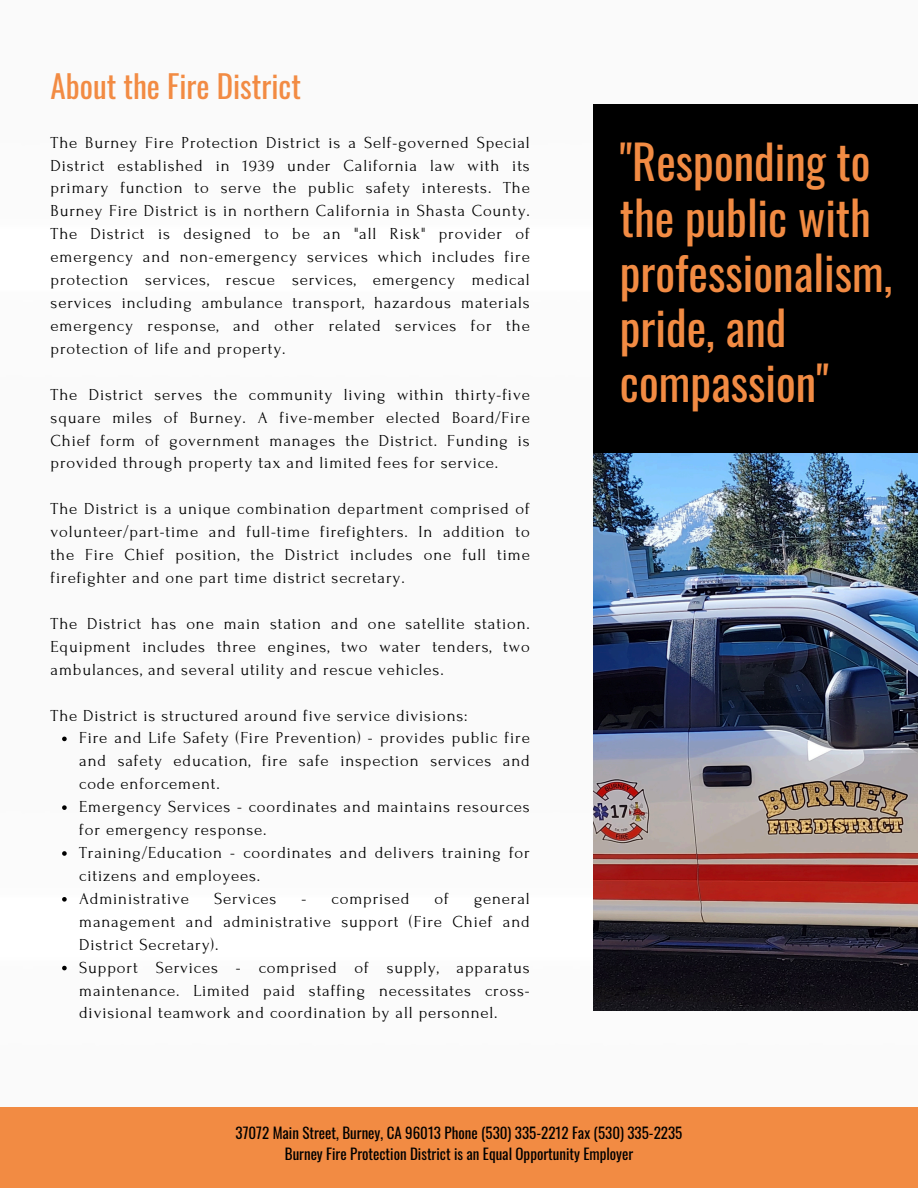
<style>
.page{position:relative;width:918px;height:1188px;background:#fff}
.page>*{position:absolute;margin:0;border:0;box-sizing:border-box;transform-origin:0 0}
.t1{font:46.5px/55.2px "Oswald";color:#f28b43}
.t2{font:31.2px "Oswald";color:#f28b43}
.t3{font:16.8px/23px "Forum";letter-spacing:.05em;color:#000;text-align:justify}
.t4{font:15px "Oswald";color:#000}
</style>
<div class="page">
<div style="left:594px;top:104px;width:324px;height:585px;background:#000"></div>
<img style="left:594px;top:454px;width:324px;height:557px">
<svg style="left:62px;top:737px;width:5px;height:4px"></svg>
<svg style="left:62px;top:805px;width:5px;height:5px"></svg>
<svg style="left:62px;top:851px;width:5px;height:5px"></svg>
<svg style="left:62px;top:897px;width:5px;height:5px"></svg>
<svg style="left:62px;top:966px;width:5px;height:4px"></svg>
<div style="left:0;top:1107px;width:918px;height:81px;background:#f28b43"></div>
<p class="t2" style="left:51px;top:62px;width:252px">About the Fire District</p>
<h2 class="t3" style="left:51px;top:131px;width:481px">The Burney Fire Protection District is a Self-governed Special District established in 1939 under California law with its primary function to serve the public safety interests. The Burney Fire District is in northern California in Shasta County.<br>The District is designed to be an "all Risk" provider of emergency and non-emergency services which includes fire protection services, rescue services, emergency medical services including ambulance transport, hazardous materials emergency response, and other related services for the protection of life and property.</h2>
<h1 class="t3" style="left:51px;top:383px;width:481px">The District serves the community living within thirty-five square miles of Burney. A five-member elected Board/Fire Chief form of government manages the District. Funding is provided through property tax and limited fees for service.</h1>
<h3 class="t3" style="left:51px;top:498px;width:481px">The District is a unique combination department comprised of volunteer/part-time and full-time firefighters. In addition to the Fire Chief position, the District includes one full time firefighter and one part time district secretary.</h3>
<h3 class="t3" style="left:51px;top:612px;width:481px">The District has one main station and one satellite station.<br>Equipment includes three engines, two water tenders, two ambulances, and several utility and rescue vehicles.</h3>
<h3 class="t3" style="left:51px;top:704px;width:418px">The District is structured around five service divisions:</h3>
<h3 class="t3" style="left:79px;top:727px;width:452px">Fire and Life Safety (Fire Prevention) - provides public fire and safety education, fire safe inspection services and code enforcement.</h3>
<h3 class="t3" style="left:79px;top:796px;width:452px">Emergency Services - coordinates and maintains resources for emergency response.</h3>
<p class="t3" style="left:79px;top:841px;width:452px">Training/Education - coordinates and delivers training for citizens and employees.</p>
<p class="t3" style="left:79px;top:887px;width:111px">Administrative</p>
<p class="t3" style="left:214px;top:887px;width:64px">Services</p>
<p class="t3" style="left:301px;top:887px;width:110px">- comprised</p>
<p class="t3" style="left:435px;top:887px;width:16px">of</p>
<p class="t3" style="left:79px;top:887px;width:452px;text-indent:395px">general management and administrative support (Fire Chief and District Secretary).</p>
<p class="t3" style="left:79px;top:956px;width:452px">Support Services - comprised of supply, apparatus maintenance. Limited paid staffing necessitates cross&shy;divisional teamwork and coordination by all personnel.</p>
<p class="t1" style="left:620px;top:133px;width:274px">"Responding to the public with professionalism, pride, and compassion"</p>
<p class="t4" style="left:236px;top:1121px;width:448px">37072 Main Street, Burney, CA 96013 Phone (530) 335-2212 Fax (530) 335-2235</p>
<p class="t4" style="left:285px;top:1142px;width:350px">Burney Fire Protection District is an Equal Opportunity Employer</p>
</div>
